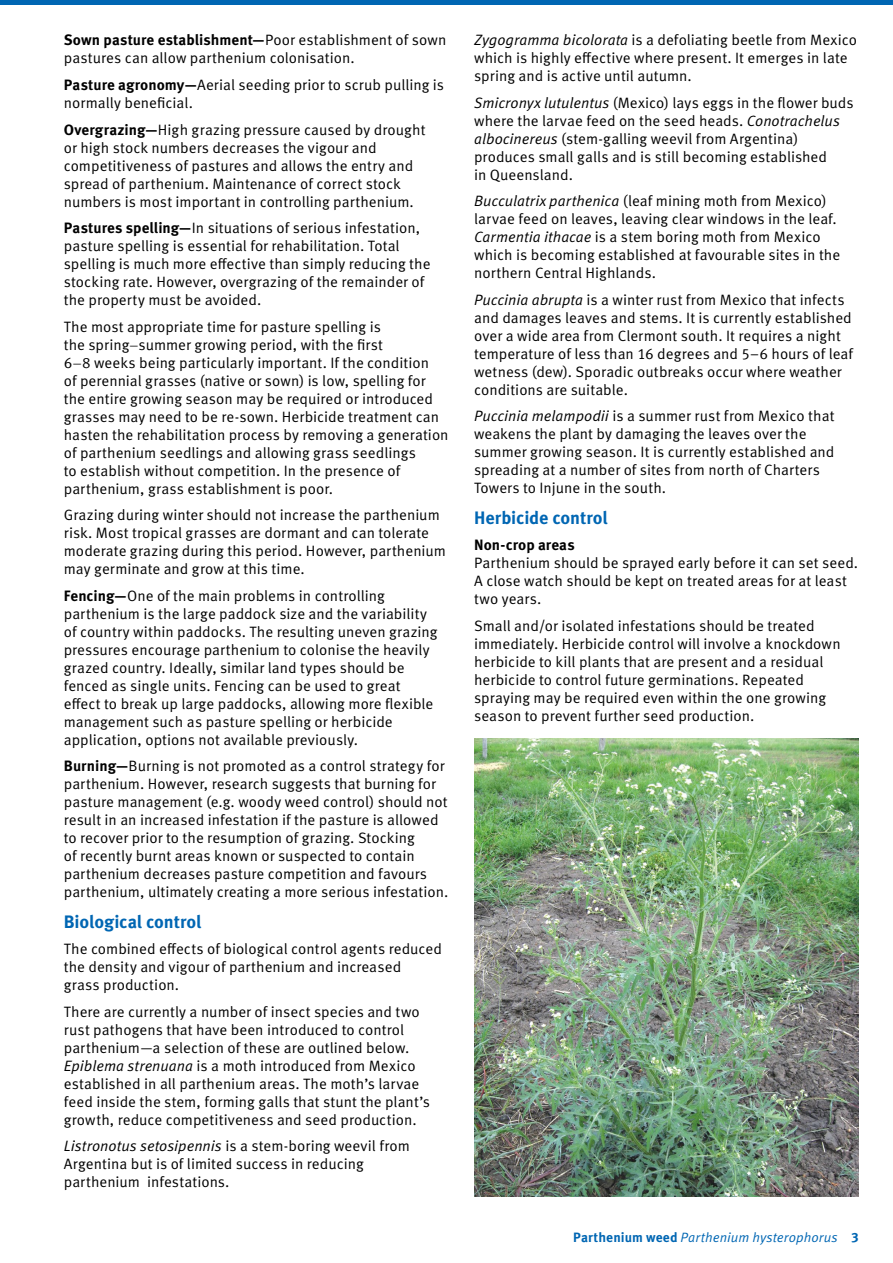
<style>
.page{position:relative;width:893px;height:1263px;background:#fff}
.page>*{position:absolute;margin:0;border:0;box-sizing:border-box;transform-origin:0 0}
.header02{font:700 18px "Meta OT";letter-spacing:-.005em;color:#0066b3}
.bodycopy{font:15px/18px "Meta OT";color:#000}
.bodycopy-2{font:italic 13.5px "Meta OT";letter-spacing:.005em;color:#0066b3}
.s1{font-weight:700}
.s2{font-style:italic}
.s3{font-weight:700;font-style:normal}
</style>
<div class="page">
<hr style="left:0;top:0;width:893px;height:4px;background:#0066b3">
<img style="left:474px;top:738px;width:385px;height:458px">
<p class="bodycopy" style="left:64px;top:31px;width:384px"><span class="s1">Sown pasture establishment—</span>Poor establishment of sown pastures can allow parthenium colonisation.</p>
<p class="bodycopy" style="left:64px;top:76px;width:382px"><span class="s1">Pasture agronomy—</span>Aerial seeding prior to scrub pulling is normally beneficial.</p>
<p class="bodycopy" style="left:64px;top:121px;width:363px"><span class="s1">Overgrazing—</span>High grazing pressure caused by drought or high stock numbers decreases the vigour and competitiveness of pastures and allows the entry and spread of parthenium. Maintenance of correct stock numbers is most important in controlling parthenium.</p>
<p class="bodycopy" style="left:64px;top:219px;width:368px"><span class="s1">Pastures spelling—</span>In situations of serious infestation, pasture spelling is essential for rehabilitation. Total spelling is much more effective than simply reducing the stocking rate. However, overgrazing of the remainder of the property must be avoided.</p>
<p class="bodycopy" style="left:64px;top:318px;width:386px">The most appropriate time for pasture spelling is<br>the spring−summer growing period, with the first<br>6−8 weeks being particularly important. If the condition<br>of perennial grasses (native or sown) is low, spelling for the entire growing season may be required or introduced grasses may need to be re-sown. Herbicide treatment can hasten the rehabilitation process by removing a generation of parthenium seedlings and allowing grass seedlings<br>to establish without competition. In the presence of parthenium, grass establishment is poor.</p>
<p class="bodycopy" style="left:64px;top:506px;width:384px">Grazing during winter should not increase the parthenium risk. Most tropical grasses are dormant and can tolerate moderate grazing during this period. However, parthenium may germinate and grow at this time.</p>
<p class="bodycopy" style="left:64px;top:587px;width:375px"><span class="s1">Fencing—</span>One of the main problems in controlling parthenium is the large paddock size and the variability of country within paddocks. The resulting uneven grazing pressures encourage parthenium to colonise the heavily grazed country. Ideally, similar land types should be fenced as single units. Fencing can be used to great effect to break up large paddocks, allowing more flexible management such as pasture spelling or herbicide application, options not available previously.</p>
<p class="bodycopy" style="left:64px;top:757px;width:386px"><span class="s1">Burning—</span>Burning is not promoted as a control strategy for parthenium. However, research suggests that burning for pasture management (e.g. woody weed control) should not result in an increased infestation if the pasture is allowed to recover prior to the resumption of grazing. Stocking<br>of recently burnt areas known or suspected to contain parthenium decreases pasture competition and favours parthenium, ultimately creating a more serious infestation.</p>
<p class="header02" style="left:64px;top:910px;width:139px">Biological control</p>
<p class="bodycopy" style="left:64px;top:940px;width:380px">The combined effects of biological control agents reduced the density and vigour of parthenium and increased<br>grass production.</p>
<p class="bodycopy" style="left:64px;top:1002px;width:368px">There are currently a number of insect species and two rust pathogens that have been introduced to control parthenium—a selection of these are outlined below.<br><span class="s2">Epiblema strenuana</span> is a moth introduced from Mexico established in all parthenium areas. The moth’s larvae feed inside the stem, forming galls that stunt the plant’s growth, reduce competitiveness and seed production.</p>
<p class="bodycopy" style="left:64px;top:1137px;width:348px"><span class="s2">Listronotus setosipennis</span> is a stem-boring weevil from<br>Argentina but is of limited success in reducing parthenium infestations.</p>
<p class="bodycopy" style="left:474px;top:31px;width:384px"><span class="s2">Zygogramma bicolorata</span> is a defoliating beetle from Mexico which is highly effective where present. It emerges in late spring and is active until autumn.</p>
<p class="bodycopy" style="left:474px;top:94px;width:381px"><span class="s2">Smicronyx lutulentus</span> (Mexico) lays eggs in the flower buds where the larvae feed on the seed heads. <span class="s2">Conotrachelus albocinereus</span> (stem-galling weevil from Argentina) produces small galls and is still becoming established<br>in Queensland.</p>
<p class="bodycopy" style="left:474px;top:192px;width:368px"><span class="s2">Bucculatrix parthenica</span> (leaf mining moth from Mexico) larvae feed on leaves, leaving clear windows in the leaf.<br><span class="s2">Carmentia ithacae</span> is a stem boring moth from Mexico which is becoming established at favourable sites in the northern Central Highlands.</p>
<p class="bodycopy" style="left:474px;top:291px;width:380px"><span class="s2">Puccinia abrupta</span> is a winter rust from Mexico that infects and damages leaves and stems. It is currently established over a wide area from Clermont south. It requires a night temperature of less than 16 degrees and 5−6 hours of leaf wetness (dew). Sporadic outbreaks occur where weather conditions are suitable.</p>
<p class="bodycopy" style="left:474px;top:407px;width:362px"><span class="s2">Puccinia melampodii</span> is a summer rust from Mexico that weakens the plant by damaging the leaves over the summer growing season. It is currently established and spreading at a number of sites from north of Charters Towers to Injune in the south.</p>
<p class="header02" style="left:474px;top:506px;width:135px">Herbicide control</p>
<p class="bodycopy" style="left:474px;top:536px;width:386px"><span class="s1">Non-crop areas<br></span>Parthenium should be sprayed early before it can set seed.<br>A close watch should be kept on treated areas for at least two years.</p>
<p class="bodycopy" style="left:474px;top:616px;width:368px">Small and/or isolated infestations should be treated immediately. Herbicide control will involve a knockdown herbicide to kill plants that are present and a residual herbicide to control future germinations. Repeated spraying may be required even within the one growing season to prevent further seed production.</p>
<p class="bodycopy-2" style="left:573px;top:1229px;width:287px"><span class="s3">Parthenium weed</span> Parthenium hysterophorus <span class="s3">3</span></p>
</div>
